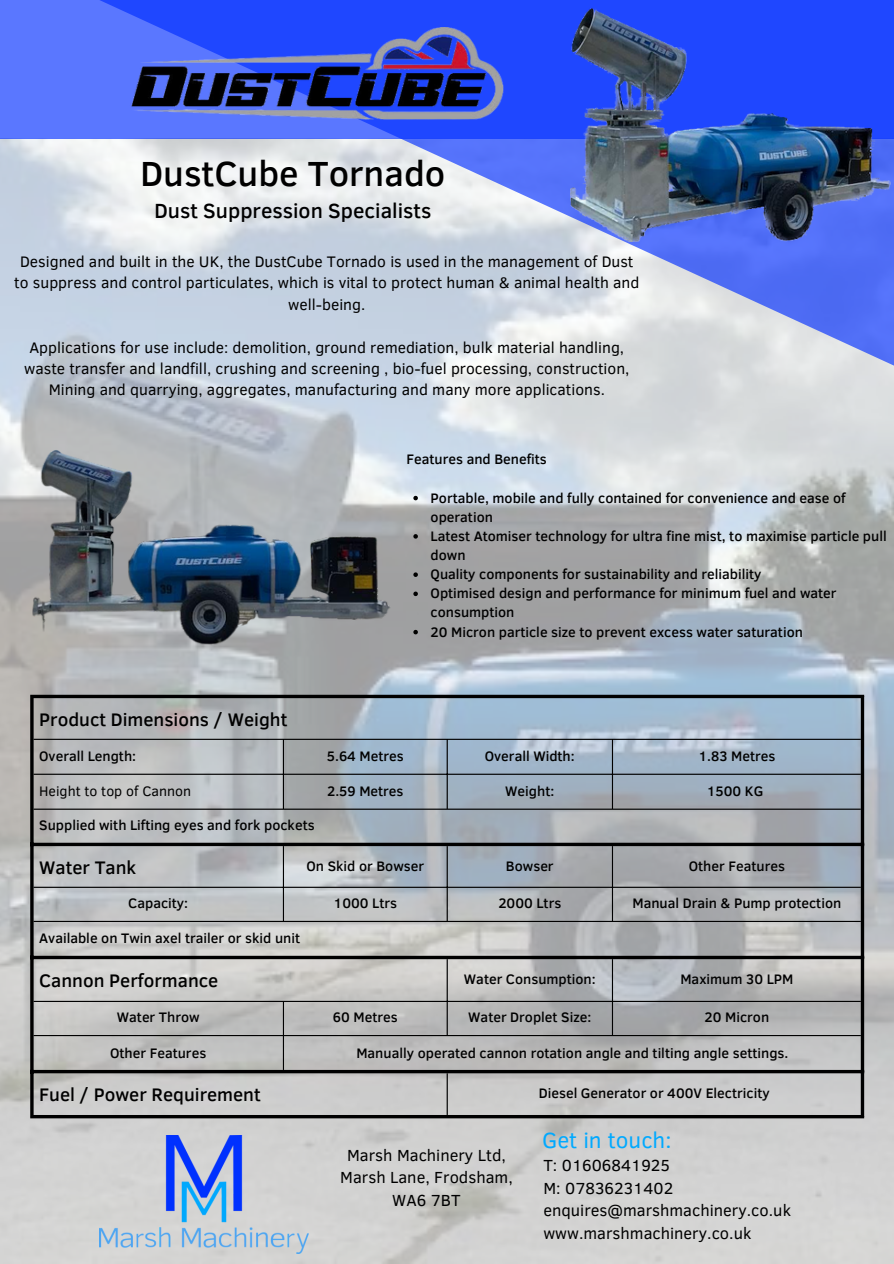
<style>
.page{position:relative;width:894px;height:1264px;background:#fff}
.page>*{position:absolute;margin:0;border:0;box-sizing:border-box;transform-origin:0 0}
.t1{font:500 35.85px "Clear Sans";color:#000}
.t2{font:22.5px "Clear Sans";color:#00a9ff}
.t3{font:500 21px "Clear Sans";color:#000}
.t4{font:500 18.6px "Clear Sans";color:#000}
.t5{font:16.5px/22.5px "Clear Sans";color:#000}
.t6{font:15.6px/21.5px "Clear Sans";color:#000;text-align:center}
.t7{font:500 14.1px/19.2px "Clear Sans";color:#000}
.t8{font:14.1px "Clear Sans";color:#000}
</style>
<div class="page">
<img style="left:0;top:138px;width:893px;height:1125px">
<svg style="left:50px;top:138px;width:843px;height:228px;background:#c1cce8"></svg>
<svg style="left:0;top:0;width:893px;height:138px;background:#3a5dfe"></svg>
<img style="left:122px;top:28px;width:381px;height:91px">
<hr style="left:283px;top:740px;width:1px;height:68px;background:#000">
<hr style="left:283px;top:846px;width:1px;height:74px;background:#000">
<hr style="left:283px;top:1001px;width:1px;height:68px;background:#000">
<hr style="left:446px;top:740px;width:1px;height:68px;background:#000">
<hr style="left:446px;top:846px;width:1px;height:74px;background:#000">
<hr style="left:446px;top:959px;width:1px;height:75px;background:#000">
<hr style="left:446px;top:1073px;width:1px;height:41px;background:#000">
<hr style="left:611px;top:740px;width:2px;height:68px;background:#000">
<hr style="left:611px;top:846px;width:2px;height:74px;background:#000">
<hr style="left:611px;top:959px;width:2px;height:75px;background:#000">
<hr style="left:34px;top:738px;width:826px;height:2px;background:#000">
<hr style="left:34px;top:773px;width:826px;height:1px;background:#000">
<hr style="left:34px;top:808px;width:826px;height:1px;background:#000">
<hr style="left:34px;top:886px;width:826px;height:1px;background:#000">
<hr style="left:34px;top:920px;width:826px;height:2px;background:#000">
<hr style="left:34px;top:1000px;width:826px;height:1px;background:#000">
<hr style="left:34px;top:1034px;width:826px;height:2px;background:#000">
<svg style="left:30px;top:735px;width:4px;height:379px"></svg>
<hr style="left:860px;top:698px;width:3px;height:416px;background:#000">
<svg style="left:472px;top:694px;width:391px;height:4px;background:#1e2429"></svg>
<svg style="left:30px;top:842px;width:831px;height:4px;background:#202122"></svg>
<svg style="left:30px;top:955px;width:831px;height:4px;background:#272727"></svg>
<svg style="left:30px;top:1069px;width:831px;height:4px;background:#2b2b2b"></svg>
<svg style="left:30px;top:1114px;width:833px;height:4px;background:#323231"></svg>
<img style="left:570px;top:8px;width:320px;height:233px">
<img style="left:0;top:366px;width:472px;height:369px">
<svg style="left:413px;top:496px;width:5px;height:4px"></svg>
<svg style="left:413px;top:534px;width:5px;height:4px"></svg>
<svg style="left:413px;top:572px;width:5px;height:5px"></svg>
<svg style="left:413px;top:591px;width:5px;height:5px"></svg>
<svg style="left:413px;top:630px;width:5px;height:4px"></svg>
<img style="left:99px;top:1134px;width:210px;height:119px">
<h1 class="t1" style="left:140px;top:147px;width:306px">DustCube Tornado</h1>
<h3 class="t3" style="left:154px;top:196px;width:278px">Dust Suppression Specialists</h3>
<p class="t6" style="left:14px;top:250px;width:626px">Designed and built in the UK, the DustCube Tornado is used in the management of Dust to suppress and control particulates, which is vital to protect human &amp; animal health and well-being.</p>
<p class="t6" style="left:24px;top:335px;width:606px">Applications for use include: demolition, ground remediation, bulk material handling, waste transfer and landfill, crushing and screening , bio-fuel processing, construction,<br>Mining and quarrying, aggregates, manufacturing and many more applications.</p>
<p class="t7" style="left:406px;top:449px;width:142px">Features and Benefits</p>
<p class="t7" style="left:430px;top:487px;width:457px">Portable, mobile and fully contained for convenience and ease of operation<br>Latest Atomiser technology for ultra fine mist, to maximise particle pull down<br>Quality components for sustainability and reliability<br>Optimised design and performance for minimum fuel and water consumption<br>20 Micron particle size to prevent excess water saturation</p>
<h3 class="t4" style="left:39px;top:706px;width:249px">Product Dimensions / Weight</h3>
<p class="t7" style="left:39px;top:746px;width:98px">Overall Length:</p>
<p class="t7" style="left:327px;top:746px;width:78px">5.64 Metres</p>
<p class="t7" style="left:484px;top:746px;width:91px">Overall Width:</p>
<p class="t7" style="left:698px;top:746px;width:78px">1.83 Metres</p>
<p class="t8" style="left:39px;top:781px;width:153px">Height to top of Cannon</p>
<p class="t7" style="left:327px;top:781px;width:78px">2.59 Metres</p>
<p class="t7" style="left:505px;top:781px;width:50px">Weight:</p>
<p class="t7" style="left:706px;top:781px;width:58px">1500 KG</p>
<p class="t7" style="left:39px;top:814px;width:277px">Supplied with Lifting eyes and fork pockets</p>
<h3 class="t4" style="left:39px;top:854px;width:98px">Water Tank</h3>
<p class="t7" style="left:306px;top:855px;width:119px">On Skid or Bowser</p>
<p class="t7" style="left:506px;top:855px;width:49px">Bowser</p>
<p class="t7" style="left:688px;top:855px;width:97px">Other Features</p>
<p class="t7" style="left:128px;top:892px;width:61px">Capacity:</p>
<p class="t7" style="left:333px;top:892px;width:65px">1000 Ltrs</p>
<p class="t7" style="left:498px;top:892px;width:64px">2000 Ltrs</p>
<p class="t7" style="left:632px;top:892px;width:210px">Manual Drain &amp; Pump protection</p>
<p class="t7" style="left:39px;top:928px;width:262px">Available on Twin axel trailer or skid unit</p>
<h3 class="t4" style="left:39px;top:967px;width:181px">Cannon Performance</h3>
<p class="t7" style="left:464px;top:968px;width:133px">Water Consumption:</p>
<p class="t7" style="left:680px;top:968px;width:114px">Maximum 30 LPM</p>
<p class="t7" style="left:117px;top:1006px;width:84px">Water Throw</p>
<p class="t7" style="left:333px;top:1006px;width:66px">60 Metres</p>
<p class="t7" style="left:468px;top:1006px;width:124px">Water Droplet Size:</p>
<p class="t7" style="left:704px;top:1006px;width:66px">20 Micron</p>
<p class="t7" style="left:110px;top:1042px;width:97px">Other Features</p>
<p class="t7" style="left:356px;top:1042px;width:433px">Manually operated cannon rotation angle and tilting angle settings.</p>
<h3 class="t4" style="left:39px;top:1081px;width:223px">Fuel / Power Requirement</h3>
<p class="t7" style="left:538px;top:1082px;width:232px">Diesel Generator or 400V Electricity</p>
<p class="t5" style="left:340px;top:1142px;width:174px;text-align:center">Marsh Machinery Ltd,<br>Marsh Lane, Frodsham,<br>WA6 7BT</p>
<h2 class="t2" style="left:542px;top:1123px;width:131px">Get in touch:</h2>
<p class="t5" style="left:543px;top:1153px;width:249px">T: 01606841925<br>M: 07836231402 enquires@marshmachinery.co.uk www.marshmachinery.co.uk</p>
</div>
